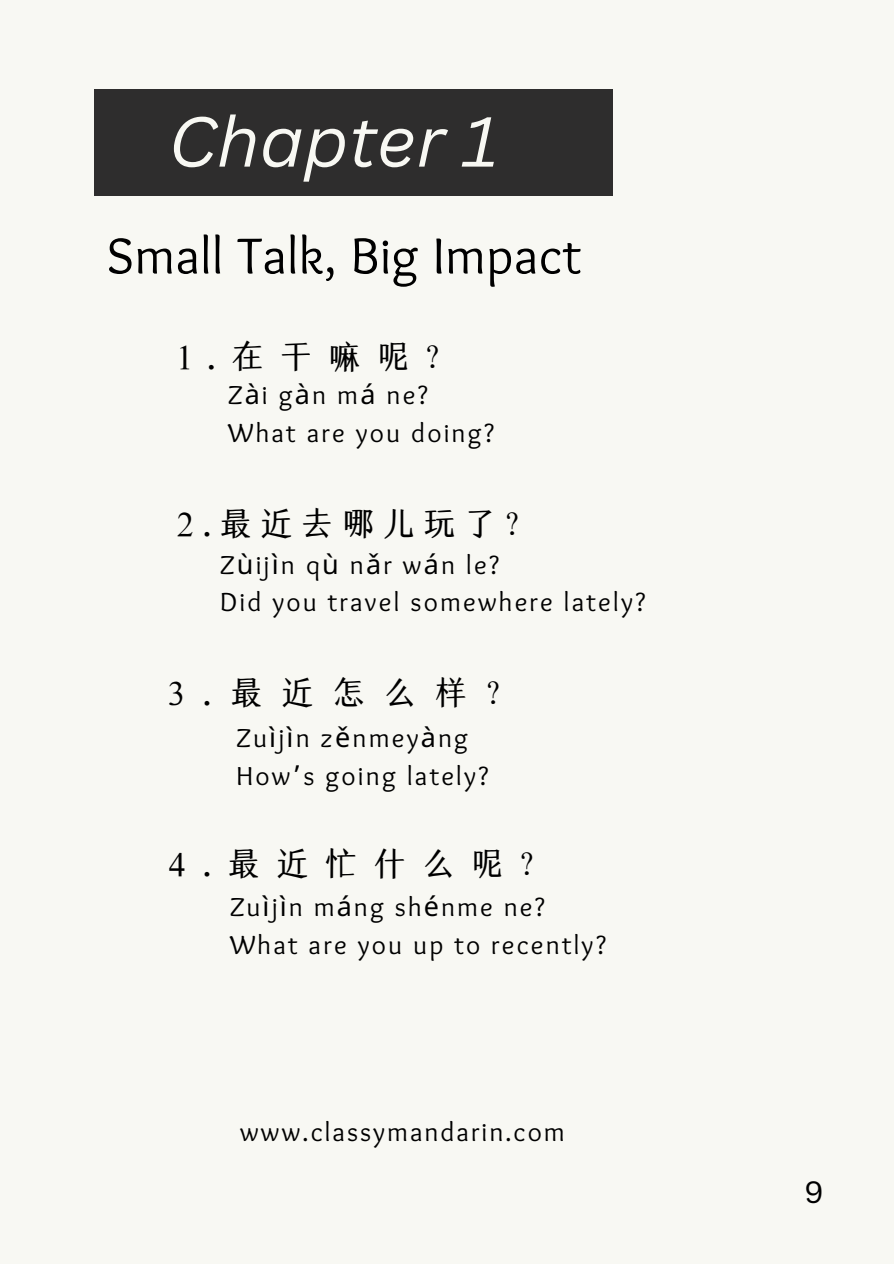
<style>
.page{position:relative;width:894px;height:1264px;background:#fff}
.page>*{position:absolute;margin:0;border:0;box-sizing:border-box;transform-origin:0 0}
.t1{font:italic 69px "Canva Sans";color:#f8f8f3}
.t2{font:52.5px "Sukar";letter-spacing:.01em;color:#000}
.t3{font:32.55px "Hellofont ID Ke Song";letter-spacing:.49em;color:#000}
.t4{font:32.55px "Hellofont ID Ke Song";letter-spacing:.25em;color:#000}
.t5{font:30px "Canva Sans";color:#000}
.t6{font:27px/37.8px "Sukar";letter-spacing:.08em;color:#000}
.s1{font-family:"Noto Sans"}
.s2{font-family:"Noto Sans Gurmukhi"}
</style>
<div class="page">
<div style="left:0;top:0;width:893px;height:1263px;background:#f8f8f3"></div>
<div style="left:94px;top:89px;width:518px;height:107px;background:#2e2d2d"></div>
<h1 class="t1" style="left:168px;top:93px;width:332px">Chapter 1</h1>
<h2 class="t2" style="left:107px;top:226px;width:476px">Small Talk, Big Impact</h2>
<p class="t3" style="left:179px;top:335px;width:263px">1.在干嘛呢?</p>
<p class="t6" style="left:228px;top:378px;width:201px">Z<span class="s1">à</span>i g<span class="s1">à</span>n m<span class="s1">á</span> ne?</p>
<p class="t6" style="left:228px;top:415px;width:267px">What are you doing?</p>
<p class="t4" style="left:176px;top:503px;width:345px">2.最近去哪儿玩了?</p>
<p class="t6" style="left:220px;top:547px;width:280px">Z<span class="s1">ù</span>ij<span class="s1">ì</span>n q<span class="s1">ù</span> n<span class="s1">ǎ</span>r w<span class="s1">á</span>n le?</p>
<p class="t6" style="left:220px;top:585px;width:426px">Did you travel somewhere lately?</p>
<p class="t3" style="left:167px;top:671px;width:335px">3.最近怎么样?</p>
<p class="t6" style="left:236px;top:721px;width:233px">Zu<span class="s1">ì</span>j<span class="s1">ì</span>n z<span class="s1">ě</span>nmey<span class="s1">à</span>ng</p>
<p class="t6" style="left:236px;top:759px;width:253px">How<span class="s2">’</span>s going lately?</p>
<p class="t3" style="left:167px;top:842px;width:368px">4.最近忙什么呢?</p>
<p class="t6" style="left:230px;top:890px;width:377px">Zu<span class="s1">ì</span>j<span class="s1">ì</span>n m<span class="s1">á</span>ng sh<span class="s1">é</span>nme ne?<br>What are you up to recently?</p>
<p class="t6" style="left:240px;top:1115px;width:326px">www.classymandarin.com</p>
<p class="t5" style="left:804px;top:1170px;width:21px">9</p>
</div>
